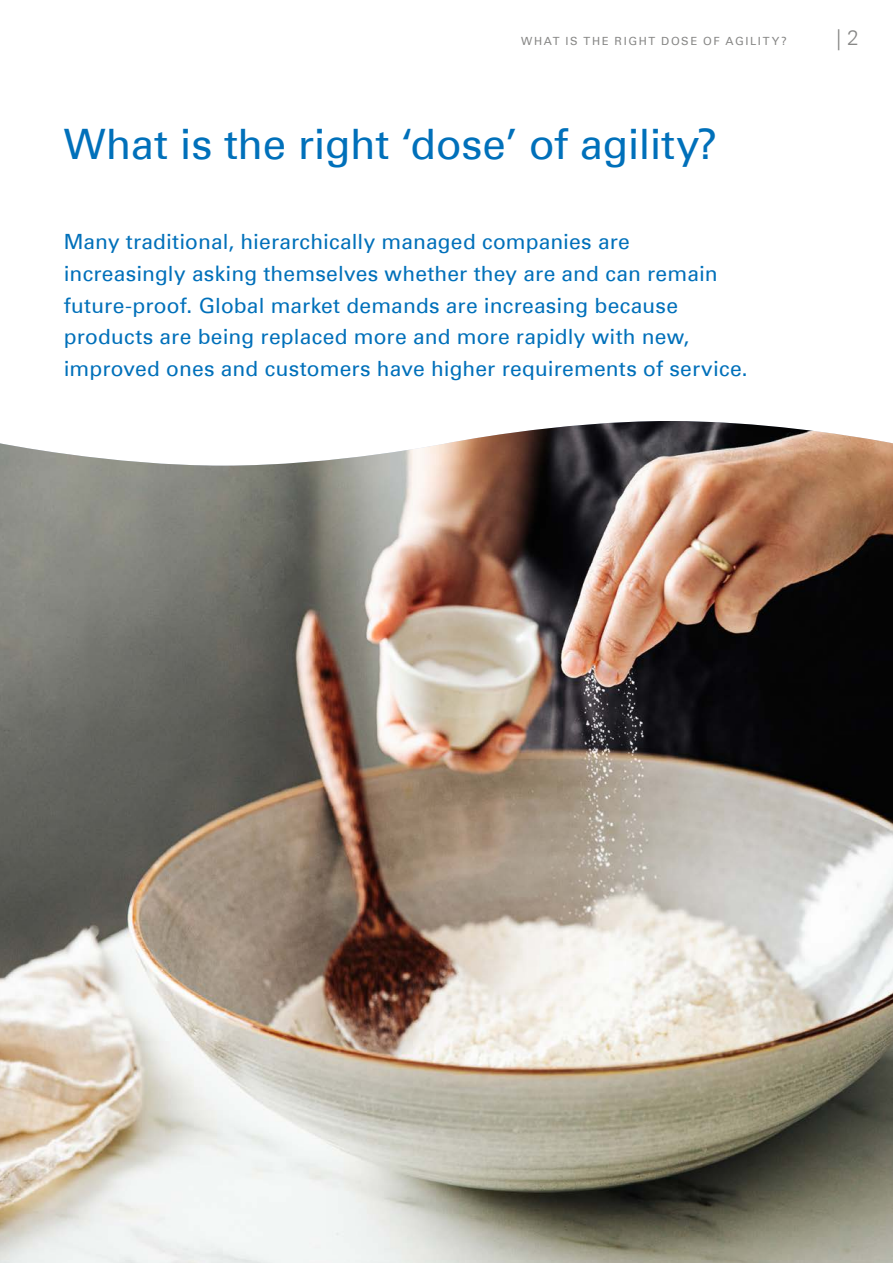
<style>
.page{position:relative;width:893px;height:1263px;background:#fff}
.page>*{position:absolute;margin:0;border:0;box-sizing:border-box;transform-origin:0 0}
._01_Headline{font:42px "Univers Com 55 Roman";letter-spacing:-.01em;color:#0070ba}
._02_Subheadline___In{font:21px/32px "Univers Com 55 Roman";letter-spacing:.01em;color:#0070ba}
.t1{font:300 21px "Univers Com 45";color:#878786}
._05a_Caption___Impri{font:11.25px "Univers Com 55 Roman";letter-spacing:.14em;color:#878786}
</style>
<div class="page">
<img style="left:0;top:421px;width:893px;height:842px">
<p class="_05a_Caption___Impri" style="left:521px;top:34px;width:267px">WHAT IS THE RIGHT DOSE OF AGILITY?</p>
<p class="t1" style="left:836px;top:24px;width:24px">| 2</p>
<p class="_01_Headline" style="left:64px;top:119px;width:655px">What is the right ‘dose’ of agility?</p>
<p class="_02_Subheadline___In" style="left:64px;top:225px;width:685px">Many traditional, hierarchically managed companies are increasingly asking themselves whether they are and can remain future-proof. Global market demands are increasing because products are being replaced more and more rapidly with new, improved ones and customers have higher requirements of service.</p>
</div>
